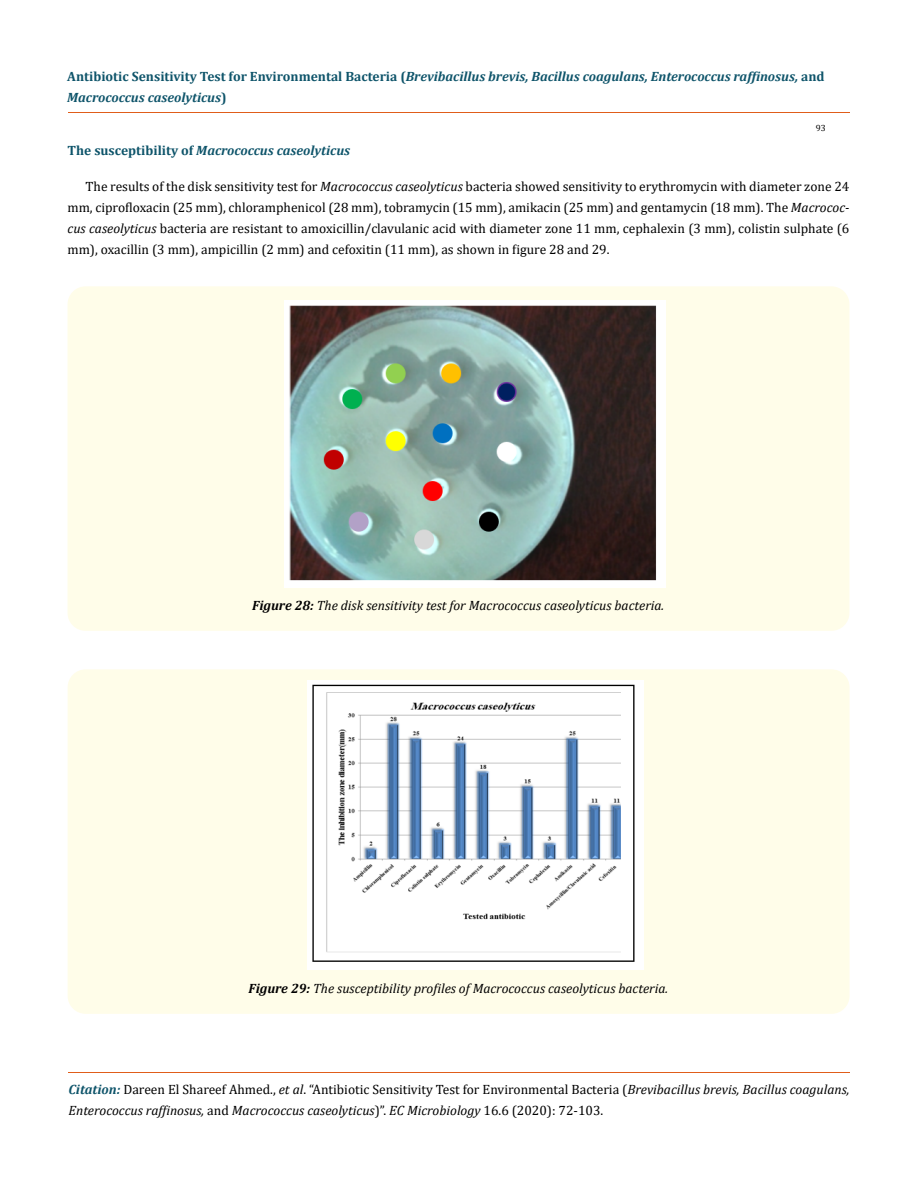
<style>
.page{position:relative;width:917px;height:1188px;background:#fff}
.page>*{position:absolute;margin:0;border:0;box-sizing:border-box;transform-origin:0 0}
.t1{font:13.5px/21px "Cambria";color:#000;text-align:justify}
.t2{font:italic 13.5px/21px "Cambria";color:#000}
.t3{font:italic 700 13.5px/21px "Cambria";color:#0e546a}
.t4{font:9px "Cambria";color:#000}
.s1{font-style:normal}
.s2{font-style:italic}
.s3{font-weight:700}
.s4{font-weight:700;color:#0e546a}
</style>
<div class="page">
<hr style="left:68px;top:112px;width:781px;height:1px;background:#e05d1a">
<hr style="left:68px;top:1072px;width:781px;height:1px;background:#e05d1a">
<div style="left:68px;top:286px;width:781px;height:345px;background:#fffde9;border-radius:18px"></div>
<div style="left:68px;top:669px;width:781px;height:345px;background:#fffde9;border-radius:18px"></div>
<img style="left:284px;top:301px;width:381px;height:286px">
<img style="left:307px;top:681px;width:336px;height:288px">
<p class="t3" style="left:67px;top:66px;width:758px"><span class="s1">Antibiotic Sensitivity Test for Environmental Bacteria (</span>Brevibacillus brevis, Bacillus coagulans, Enterococcus raffinosus, <span class="s1">and<br></span>Macrococcus caseolyticus<span class="s1">)</span></p>
<p class="t4" style="left:816px;top:123px;width:11px">93</p>
<p class="t3" style="left:68px;top:139px;width:284px"><span class="s1">The susceptibility of</span> Macrococcus caseolyticus</p>
<p class="t1" style="left:67px;top:175px;width:783px;text-indent:18px">The results of the disk sensitivity test for <span class="s2">Macrococcus caseolyticus</span> bacteria showed sensitivity to erythromycin with diameter zone 24 mm, ciprofloxacin (25 mm), chloramphenicol (28 mm), tobramycin (15 mm), amikacin (25 mm) and gentamycin (18 mm). The <span class="s2">Macrococ&shy;cus caseolyticus</span> bacteria are resistant to amoxicillin/clavulanic acid with diameter zone 11 mm, cephalexin (3 mm), colistin sulphate (6 mm), oxacillin (3 mm), ampicillin (2 mm) and cefoxitin (11 mm), as shown in figure 28 and 29.</p>
<p class="t2" style="left:252px;top:594px;width:413px"><span class="s3">Figure 28:</span> The disk sensitivity test for Macrococcus caseolyticus bacteria.</p>
<p class="t2" style="left:248px;top:977px;width:421px"><span class="s3">Figure 29:</span> The susceptibility profiles of Macrococcus caseolyticus bacteria.</p>
<p class="t2" style="left:68px;top:1078px;width:782px"><span class="s4">Citation:</span> <span class="s1">Dareen El Shareef Ahmed.,</span> et al<span class="s1">. “Antibiotic Sensitivity Test for Environmental Bacteria (</span>Brevibacillus brevis, Bacillus coagulans,<br>Enterococcus raffinosus, <span class="s1">and</span> Macrococcus caseolyticus<span class="s1">)”.</span> EC Microbiology <span class="s1">16.6 (2020): 72-103.</span></p>
</div>
